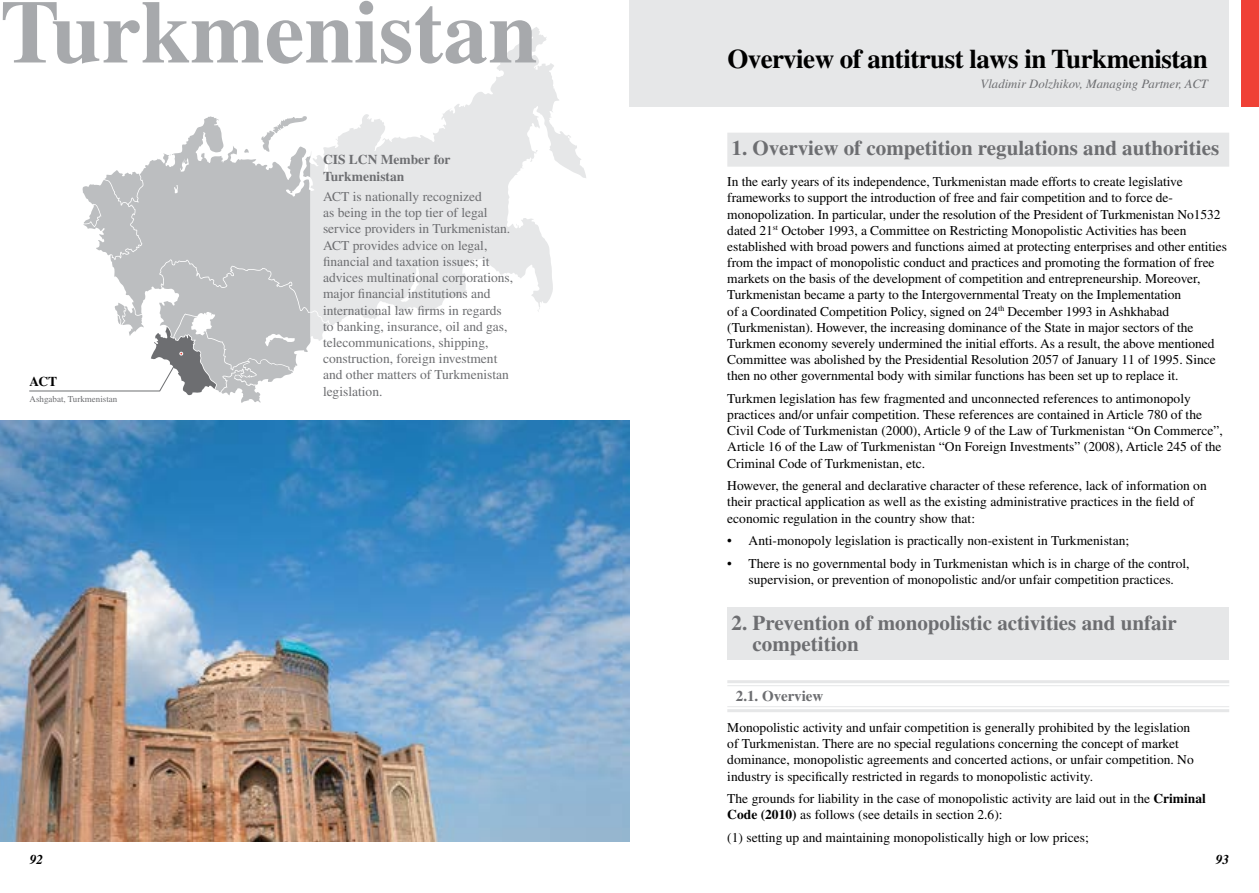
<style>
.page{position:relative;width:1259px;height:893px;background:#fff}
.page>*{position:absolute;margin:0;border:0;box-sizing:border-box;transform-origin:0 0}
.t1{font:700 89.25px "Times LT Std";color:#a7a9ac}
.t2{font:700 27px "Times LT Std";letter-spacing:-.02em;color:#000}
.t3{font:700 21px/21px "Times LT Std";color:#6d6e71}
.t4{font:700 15px "Times LT Std";color:#6d6e71}
.t5{font:13.5px/16.2px "Times LT Std";color:#000}
.t6{font:13.5px/16.2px "Times LT Std";color:#6d6e71}
.t7{font:700 13.5px/16.2px "Times LT Std";color:#6d6e71}
.t8{font:italic 700 13.5px "Times LT Std";color:#000}
.t9{font:700 13.5px "Times LT Std";color:#000}
.t10{font:italic 12.75px "Times LT Std";color:#6d6e71}
.t11{font:9px "Times LT Std";color:#6d6e71}
.s1{font-weight:700}
</style>
<div class="page">
<div style="left:629px;top:0;width:600px;height:107px;background:#e6e7e8"></div>
<div style="left:1241px;top:0;width:18px;height:107px;background:#ef4136"></div>
<div style="left:727px;top:133px;width:502px;height:34px;background:#e6e7e8"></div>
<hr style="left:727px;top:680px;width:502px;height:3px;background:#e6e7e8">
<hr style="left:727px;top:685px;width:502px;height:1px;background:#e6e7e8">
<hr style="left:727px;top:706px;width:502px;height:1px;background:#e6e7e8">
<hr style="left:727px;top:709px;width:502px;height:3px;background:#e6e7e8">
<div style="left:727px;top:607px;width:502px;height:53px;background:#e6e7e8"></div>
<svg style="left:310px;top:27px;width:276px;height:314px"></svg>
<img style="left:0;top:420px;width:629px;height:422px">
<svg style="left:29px;top:116px;width:281px;height:287px"></svg>
<h1 class="t1" style="left:0;top:-21px;width:539px">Turkmenistan</h1>
<p class="t9" style="left:30px;top:373px;width:29px">ACT</p>
<p class="t11" style="left:30px;top:394px;width:89px">Ashgabat, Turkmenistan</p>
<p class="t7" style="left:323px;top:151px;width:129px">CIS LCN Member for<br>Turkmenistan</p>
<p class="t6" style="left:323px;top:188px;width:192px">ACT is nationally recognized<br>as being in the top tier of legal service providers in Turkmenistan.<br>ACT provides advice on legal, financial and taxation issues; it advices multinational corporations, major financial institutions and international law firms in regards to banking, insurance, oil and gas, telecommunications, shipping, construction, foreign investment and other matters of Turkmenistan legislation.</p>
<h2 class="t2" style="left:727px;top:43px;width:482px">Overview of antitrust laws in Turkmenistan</h2>
<p class="t10" style="left:980px;top:76px;width:229px">Vladimir Dolzhikov, Managing Partner, ACT</p>
<h3 class="t3" style="left:731px;top:137px;width:489px">1. Overview of competition regulations and authorities</h3>
<p class="t5" style="left:727px;top:174px;width:501px">In the early years of its independence, Turkmenistan made efforts to create legislative frameworks to support the introduction of free and fair competition and to force de&shy;monopolization. In particular, under the resolution of the President of Turkmenistan No1532 dated 21<sup>st</sup> October 1993, a Committee on Restricting Monopolistic Activities has been established with broad powers and functions aimed at protecting enterprises and other entities from the impact of monopolistic conduct and practices and promoting the formation of free markets on the basis of the development of competition and entrepreneurship. Moreover, Turkmenistan became a party to the Intergovernmental Treaty on the Implementation<br>of a Coordinated Competition Policy, signed on 24<sup>th</sup> December 1993 in Ashkhabad (Turkmenistan). However, the increasing dominance of the State in major sectors of the Turkmen economy severely undermined the initial efforts. As a result, the above mentioned Committee was abolished by the Presidential Resolution 2057 of January 11 of 1995. Since then no other governmental body with similar functions has been set up to replace it.</p>
<p class="t5" style="left:727px;top:390px;width:497px">Turkmen legislation has few fragmented and unconnected references to antimonopoly practices and/or unfair competition. These references are contained in Article 780 of the Civil Code of Turkmenistan (2000), Article 9 of the Law of Turkmenistan “On Commerce”, Article 16 of the Law of Turkmenistan “On Foreign Investments” (2008), Article 245 of the Criminal Code of Turkmenistan, etc.</p>
<p class="t5" style="left:727px;top:477px;width:481px">However, the general and declarative character of these reference, lack of information on their practical application as well as the existing administrative practices in the field of economic regulation in the country show that:</p>
<p class="t5" style="left:727px;top:532px;width:403px">• Anti-monopoly legislation is practically non-existent in Turkmenistan;</p>
<p class="t5" style="left:727px;top:555px;width:464px;text-align:center">• There is no governmental body in Turkmenistan which is in charge of the control, supervision, or prevention of monopolistic and/or unfair competition practices.</p>
<h3 class="t3" style="left:752px;top:612px;width:426px;text-indent:-21px">2. Prevention of monopolistic activities and unfair competition</h3>
<p class="t4" style="left:736px;top:687px;width:89px">2.1. Overview</p>
<p class="t5" style="left:727px;top:719px;width:468px">Monopolistic activity and unfair competition is generally prohibited by the legislation of Turkmenistan. There are no special regulations concerning the concept of market dominance, monopolistic agreements and concerted actions, or unfair competition. No industry is specifically restricted in regards to monopolistic activity.</p>
<p class="t5" style="left:727px;top:790px;width:480px">The grounds for liability in the case of monopolistic activity are laid out in the <span class="s1">Criminal<br>Code (2010)</span> as follows (see details in section 2.6):</p>
<p class="t5" style="left:727px;top:829px;width:363px">(1) setting up and maintaining monopolistically high or low prices;</p>
<p class="t8" style="left:30px;top:851px;width:15px">92</p>
<p class="t8" style="left:1215px;top:851px;width:15px">93</p>
</div>
